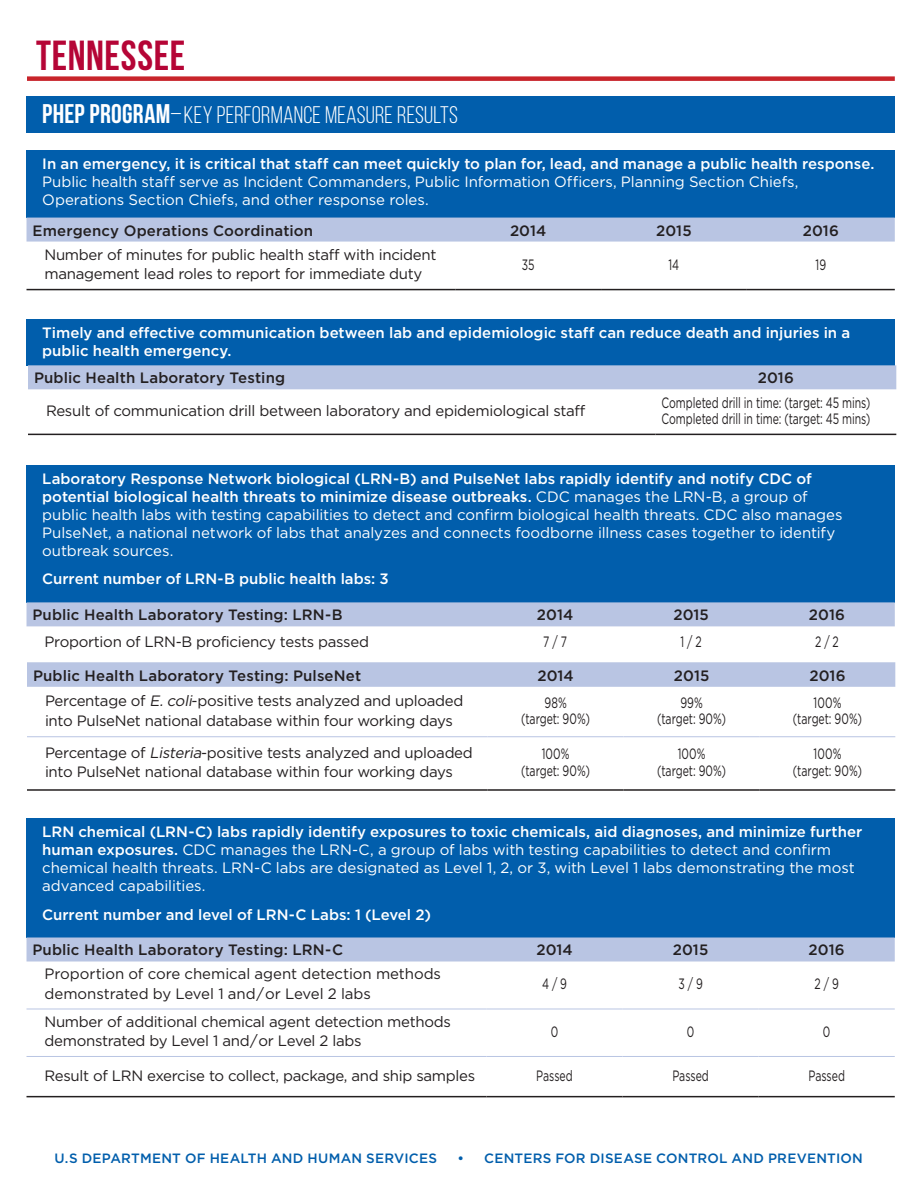
<style>
.page{position:relative;width:918px;height:1188px;background:#fff}
.page>*{position:absolute;margin:0;border:0;box-sizing:border-box;transform-origin:0 0}
.t1{font:700 42px "Bebas Neue";letter-spacing:.015em;color:#b50536}
.t2{font:24px "Bebas Neue";letter-spacing:.01em;color:#fff}
.Table_title{font:15px/18px "Gotham";letter-spacing:-.005em;color:#fff}
.table_left{font:15px/19.5px "Gotham";letter-spacing:-.02em;color:#231f20}
.TH_Column_2{font:500 15px "Gotham";letter-spacing:.01em;color:#231f20}
.TD{font:15px "Gotham";letter-spacing:-.005em;color:#231f20;scale:.7 1}
.Table_title-2{font:500 15px/18px "Gotham";color:#fff}
.t3{font:500 13.5px "Gotham";letter-spacing:.015em;color:#015eac}
.s1{font-weight:700;font-size:27px}
.s2{font-size:27px}
.s3{font-weight:500}
.s4{font-style:italic}
</style>
<div class="page">
<div style="left:27px;top:96px;width:868px;height:36px;background:#015eac"></div>
<div style="left:27px;top:150px;width:868px;height:68px;background:#015eac"></div>
<div style="left:27px;top:218px;width:868px;height:24px;background:#b9c5e3"></div>
<hr style="left:27px;top:289px;width:428px;height:1px;background:#231f20">
<hr style="left:455px;top:289px;width:146px;height:1px;background:#231f20">
<hr style="left:601px;top:289px;width:146px;height:1px;background:#231f20">
<hr style="left:747px;top:289px;width:148px;height:1px;background:#231f20">
<div style="left:27px;top:319px;width:868px;height:46px;background:#015eac"></div>
<div style="left:28px;top:365px;width:868px;height:24px;background:#b9c5e3"></div>
<hr style="left:28px;top:434px;width:627px;height:1px;background:#231f20">
<hr style="left:655px;top:434px;width:241px;height:1px;background:#231f20">
<div style="left:27px;top:465px;width:868px;height:137px;background:#015eac"></div>
<div style="left:27px;top:602px;width:868px;height:24px;background:#b9c5e3"></div>
<svg style="left:27px;top:662px;width:868px;height:25px;background:#bac6e3"></svg>
<hr style="left:27px;top:736px;width:461px;height:1px;background:#b9c5e3">
<hr style="left:488px;top:736px;width:136px;height:1px;background:#b9c5e3">
<hr style="left:624px;top:736px;width:136px;height:1px;background:#b9c5e3">
<hr style="left:760px;top:736px;width:135px;height:1px;background:#b9c5e3">
<hr style="left:27px;top:789px;width:461px;height:2px;background:#231f20">
<hr style="left:488px;top:789px;width:136px;height:2px;background:#231f20">
<hr style="left:624px;top:789px;width:136px;height:2px;background:#231f20">
<hr style="left:760px;top:789px;width:135px;height:2px;background:#231f20">
<div style="left:27px;top:819px;width:868px;height:119px;background:#015eac"></div>
<div style="left:27px;top:938px;width:868px;height:24px;background:#b9c5e3"></div>
<hr style="left:27px;top:1009px;width:460px;height:1px;background:#b9c5e3">
<hr style="left:487px;top:1009px;width:136px;height:1px;background:#b9c5e3">
<hr style="left:623px;top:1009px;width:136px;height:1px;background:#b9c5e3">
<hr style="left:759px;top:1009px;width:136px;height:1px;background:#b9c5e3">
<hr style="left:27px;top:1096px;width:460px;height:1px;background:#231f20">
<hr style="left:487px;top:1096px;width:136px;height:1px;background:#231f20">
<hr style="left:623px;top:1096px;width:136px;height:1px;background:#231f20">
<hr style="left:759px;top:1096px;width:136px;height:1px;background:#231f20">
<hr style="left:27px;top:1056px;width:460px;height:1px;background:#b9c5e3">
<hr style="left:487px;top:1056px;width:136px;height:1px;background:#b9c5e3">
<hr style="left:623px;top:1056px;width:136px;height:1px;background:#b9c5e3">
<hr style="left:759px;top:1056px;width:136px;height:1px;background:#b9c5e3">
<div style="left:27px;top:76px;width:868px;height:5px;background:#c8242b"></div>
<h1 class="t1" style="left:36px;top:33px;width:151px">TENNESSEE</h1>
<h3 class="t2" style="left:42px;top:102px;width:417px"><span class="s1">PHEP PROGRAM</span><span class="s2">–</span>KEY PERFORMANCE MEASURE RESULTS</h3>
<p class="Table_title" style="left:42px;top:154px;width:834px"><span class="s3">In an emergency, it is critical that staff can meet quickly to plan for, lead, and manage a public health response.<br></span>Public health staff serve as Incident Commanders, Public Information Officers, Planning Section Chiefs,<br>Operations Section Chiefs, and other response roles.</p>
<p class="TH_Column_2" style="left:33px;top:220px;width:282px">Emergency Operations Coordination</p>
<p class="TH_Column_2" style="left:510px;top:220px;width:38px">2014</p>
<p class="TH_Column_2" style="left:656px;top:220px;width:37px">2015</p>
<p class="TH_Column_2" style="left:803px;top:220px;width:38px">2016</p>
<p class="table_left" style="left:45px;top:244px;width:393px">Number of minutes for public health staff with incident management lead roles to report for immediate duty</p>
<p class="TD" style="left:522px;top:255px;width:20px">35</p>
<p class="TD" style="left:669px;top:255px;width:17px">14</p>
<p class="TD" style="left:816px;top:255px;width:17px">19</p>
<p class="Table_title-2" style="left:42px;top:323px;width:810px">Timely and effective communication between lab and epidemiologic staff can reduce death and injuries in a public health emergency.</p>
<p class="TH_Column_2" style="left:34px;top:368px;width:253px">Public Health Laboratory Testing</p>
<p class="TH_Column_2" style="left:758px;top:368px;width:38px">2016</p>
<p class="table_left" style="left:46px;top:400px;width:541px">Result of communication drill between laboratory and epidemiological staff</p>
<p class="TD" style="left:661px;top:393px;width:300px">Completed drill in time: (target: 45 mins)</p>
<p class="TD" style="left:661px;top:409px;width:300px">Completed drill in time: (target: 45 mins)</p>
<p class="Table_title" style="left:42px;top:469px;width:802px"><span class="s3">Laboratory Response Network biological (LRN-B) and PulseNet labs rapidly identify and notify CDC of potential biological health threats to minimize disease outbreaks.</span> CDC manages the LRN-B, a group of public health labs with testing capabilities to detect and confirm biological health threats. CDC also manages PulseNet, a national network of labs that analyzes and connects foodborne illness cases together to identify outbreak sources.</p>
<p class="Table_title-2" style="left:42px;top:569px;width:348px">Current number of LRN-B public health labs: 3</p>
<p class="TH_Column_2" style="left:33px;top:605px;width:312px">Public Health Laboratory Testing: LRN-B</p>
<p class="TH_Column_2" style="left:537px;top:605px;width:38px">2014</p>
<p class="TH_Column_2" style="left:673px;top:605px;width:37px">2015</p>
<p class="TH_Column_2" style="left:809px;top:605px;width:38px">2016</p>
<p class="table_left" style="left:45px;top:631px;width:326px">Proportion of LRN-B proficiency tests passed</p>
<p class="TD" style="left:543px;top:632px;width:35px">7 / 7</p>
<p class="TD" style="left:681px;top:632px;width:32px">1 / 2</p>
<p class="TD" style="left:815px;top:632px;width:35px">2 / 2</p>
<p class="TH_Column_2" style="left:33px;top:665px;width:330px">Public Health Laboratory Testing: PulseNet</p>
<p class="TH_Column_2" style="left:537px;top:665px;width:38px">2014</p>
<p class="TH_Column_2" style="left:674px;top:665px;width:37px">2015</p>
<p class="TH_Column_2" style="left:809px;top:665px;width:38px">2016</p>
<p class="table_left" style="left:45px;top:691px;width:420px">Percentage of <span class="s4">E.coli</span>-positive tests analyzed and uploaded into PulseNet national database within four working days</p>
<p class="TD" style="left:544px;top:693px;width:33px">98%</p>
<p class="TD" style="left:680px;top:693px;width:34px">99%</p>
<p class="TD" style="left:657px;top:709px;width:100px">(target: 90%)</p>
<p class="TD" style="left:814px;top:693px;width:41px">100%</p>
<p class="TD" style="left:793px;top:709px;width:100px">(target: 90%)</p>
<p class="TD" style="left:521px;top:709px;width:100px">(target: 90%)</p>
<p class="table_left" style="left:45px;top:742px;width:429px">Percentage of <span class="s4">Listeria</span>-positive tests analyzed and uploaded into PulseNet national database within four working days</p>
<p class="TD" style="left:542px;top:744px;width:41px">100%</p>
<p class="TD" style="left:521px;top:761px;width:100px">(target: 90%)</p>
<p class="TD" style="left:678px;top:744px;width:41px">100%</p>
<p class="TD" style="left:657px;top:761px;width:100px">(target: 90%)</p>
<p class="TD" style="left:814px;top:744px;width:41px">100%</p>
<p class="TD" style="left:793px;top:761px;width:100px">(target: 90%)</p>
<p class="Table_title" style="left:42px;top:823px;width:822px"><span class="s3">LRN chemical (LRN-C) labs rapidly identify exposures to toxic chemicals, aid diagnoses, and minimize further human exposures.</span> CDC manages the LRN-C, a group of labs with testing capabilities to detect and confirm chemical health threats. LRN-C labs are designated as Level 1, 2, or 3, with Level 1 labs demonstrating the most advanced capabilities.</p>
<p class="Table_title-2" style="left:42px;top:905px;width:390px">Current number and level of LRN-C Labs: 1 (Level 2)</p>
<p class="TH_Column_2" style="left:33px;top:940px;width:312px">Public Health Laboratory Testing: LRN-C</p>
<p class="TH_Column_2" style="left:536px;top:940px;width:38px">2014</p>
<p class="TH_Column_2" style="left:673px;top:940px;width:37px">2015</p>
<p class="TH_Column_2" style="left:809px;top:940px;width:38px">2016</p>
<p class="table_left" style="left:45px;top:964px;width:398px">Proportion of core chemical agent detection methods demonstrated by Level 1 and / or Level 2 labs</p>
<p class="TD" style="left:542px;top:974px;width:37px">4 / 9</p>
<p class="TD" style="left:678px;top:974px;width:36px">3 / 9</p>
<p class="TD" style="left:815px;top:974px;width:36px">2 / 9</p>
<p class="table_left" style="left:45px;top:1012px;width:408px">Number of additional chemical agent detection methods demonstrated by Level 1 and / or Level 2 labs</p>
<p class="TD" style="left:551px;top:1022px;width:12px">0</p>
<p class="TD" style="left:687px;top:1022px;width:12px">0</p>
<p class="TD" style="left:823px;top:1022px;width:12px">0</p>
<p class="table_left" style="left:45px;top:1065px;width:432px">Result of LRN exercise to collect, package, and ship samples</p>
<p class="TD" style="left:536px;top:1066px;width:54px">Passed</p>
<p class="TD" style="left:672px;top:1066px;width:54px">Passed</p>
<p class="TD" style="left:808px;top:1066px;width:54px">Passed</p>
<p class="t3" style="left:55px;top:1149px;width:384px">U.S DEPARTMENT OF HEALTH AND HUMAN SERVICES</p>
<p class="t3" style="left:457px;top:1149px;width:407px">• CENTERS FOR DISEASE CONTROL AND PREVENTION</p>
</div>
